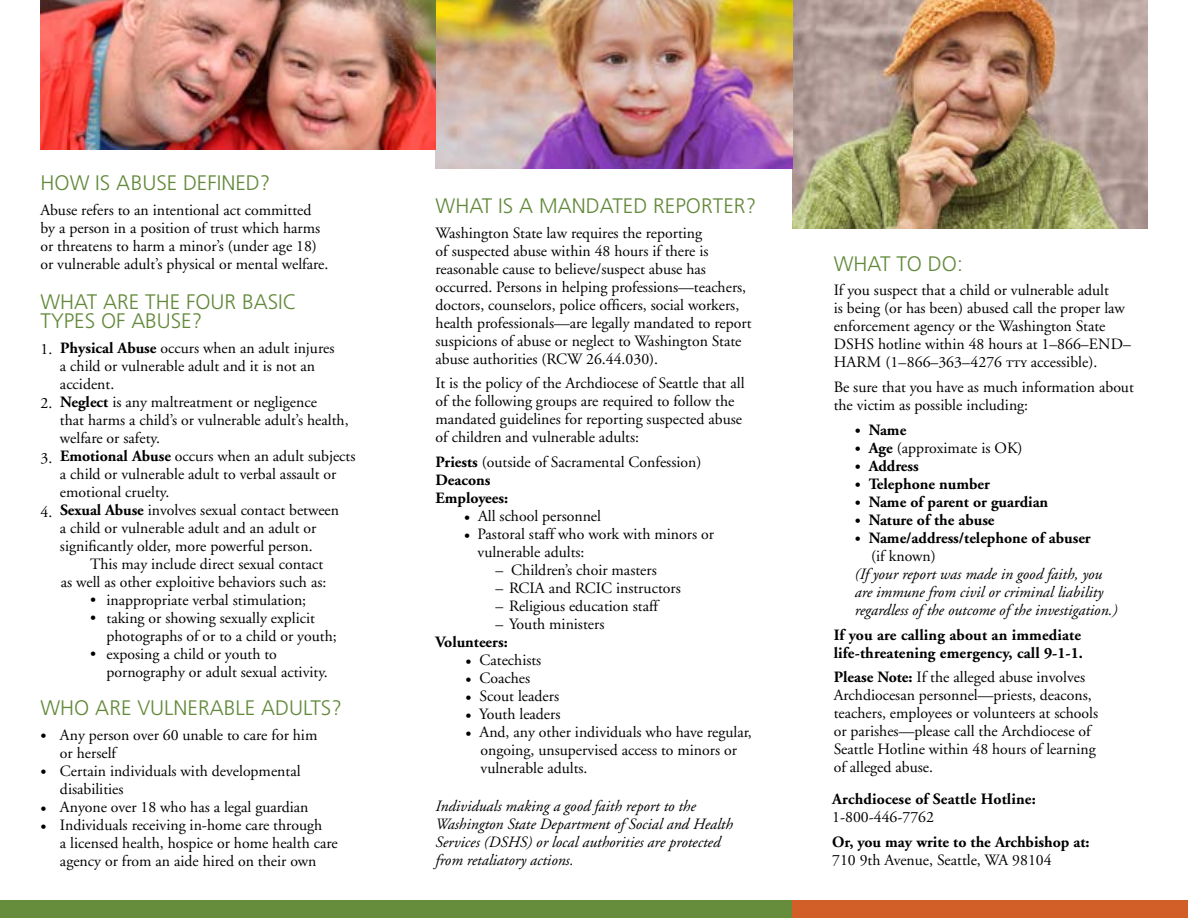
<style>
.page{position:relative;width:1188px;height:918px;background:#fff}
.page>*{position:absolute;margin:0;border:0;box-sizing:border-box;transform-origin:0 0}
.t1{font:300 21px/19.5px "Frutiger";color:#62893a}
.t2{font:15.75px/18px "Adobe Garamond";color:#000}
.t3{font:italic 15.75px/18px "Adobe Garamond";color:#000}
.t4{font:700 15.75px/18px "Adobe Garamond";color:#000}
.s1{font-weight:700}
.s2{font-family:"Adobe Garamond Pro";font-size:15px}
.s3{font-weight:400}
</style>
<div class="page">
<img style="left:792px;top:0;width:355px;height:229px">
<img style="left:436px;top:0;width:356px;height:169px">
<div style="left:0;top:901px;width:793px;height:17px;background:#658d3c"></div>
<div style="left:793px;top:901px;width:395px;height:17px;background:#d15f27"></div>
<img style="left:40px;top:0;width:396px;height:149px">
<h1 class="t1" style="left:40px;top:173px;width:231px">HOW IS ABUSE DEFINED?</h1>
<p class="t2" style="left:40px;top:201px;width:289px">Abuse refers to an intentional act committed by a person in a position of trust which harms or threatens to harm a minor’s (under age 18) or vulnerable adult’s physical or mental welfare.</p>
<h1 class="t1" style="left:40px;top:292px;width:258px">WHAT ARE THE FOUR BASIC<br>TYPES OF ABUSE?</h1>
<p class="t2" style="left:60px;top:339px;width:276px;text-indent:-19px">1. <span class="s1">Physical Abuse</span> occurs when an adult injures a child or vulnerable adult and it is not an accident.</p>
<p class="t2" style="left:60px;top:393px;width:290px;text-indent:-19px">2. <span class="s1">Neglect</span> is any maltreatment or negligence<br>that harms a child’s or vulnerable adult’s health, welfare or safety.</p>
<p class="t2" style="left:60px;top:447px;width:297px;text-indent:-19px">3. <span class="s1">Emotional Abuse</span> occurs when an adult subjects a child or vulnerable adult to verbal assault or emotional cruelty.</p>
<p class="t2" style="left:40px;top:501px;width:300px;text-align:center">4. <span class="s1">Sexual Abuse</span> involves sexual contact between a child or vulnerable adult and an adult or significantly older, more powerful person.</p>
<p class="t2" style="left:61px;top:555px;width:267px;text-align:right">This may include direct sexual contact<br>as well as other exploitive behaviors such as:</p>
<p class="t2" style="left:90px;top:591px;width:218px">• inappropriate verbal stimulation;</p>
<p class="t2" style="left:107px;top:609px;width:232px;text-indent:-17px">• taking or showing sexually explicit photographs of or to a child or youth;</p>
<p class="t2" style="left:107px;top:645px;width:223px;text-indent:-17px">• exposing a child or youth to pornography or adult sexual activity.</p>
<h1 class="t1" style="left:40px;top:698px;width:303px">WHO ARE VULNERABLE ADULTS?</h1>
<p class="t2" style="left:60px;top:726px;width:259px;text-indent:-19px">• Any person over 60 unable to care for him or herself</p>
<p class="t2" style="left:60px;top:762px;width:242px;text-indent:-19px">• Certain individuals with developmental disabilities</p>
<p class="t2" style="left:40px;top:798px;width:270px">• Anyone over 18 who has a legal guardian</p>
<p class="t2" style="left:60px;top:816px;width:279px;text-indent:-19px">• Individuals receiving in-home care through<br>a licensed health, hospice or home health care agency or from an aide hired on their own</p>
<h1 class="t1" style="left:436px;top:196px;width:322px">WHAT IS A MANDATED REPORTER?</h1>
<p class="t2" style="left:436px;top:224px;width:318px">Washington State law requires the reporting<br>of suspected abuse within 48 hours if there is reasonable cause to believe/suspect abuse has occurred. Persons in helping professions—teachers, doctors, counselors, police officers, social workers, health professionals—are legally mandated to report suspicions of abuse or neglect to Washington State abuse authorities (RCW 26.44.030).</p>
<p class="t2" style="left:436px;top:375px;width:311px">It is the policy of the Archdiocese of Seattle that all of the following groups are required to follow the mandated guidelines for reporting suspected abuse of children and vulnerable adults:</p>
<p class="t2" style="left:436px;top:454px;width:267px"><span class="s1">Priests</span> (outside of Sacramental Confession)<br><span class="s1">Deacons<br>Employees:</span></p>
<p class="t2" style="left:464px;top:508px;width:139px">• All school personnel</p>
<p class="t2" style="left:478px;top:526px;width:238px;text-indent:-13px">• Pastoral staff who work with minors or vulnerable adults:</p>
<p class="t2" style="left:496px;top:562px;width:163px">– Children’s choir masters</p>
<p class="t2" style="left:496px;top:580px;width:187px">– RCIA and RCIC instructors</p>
<p class="t2" style="left:496px;top:598px;width:164px">– Religious education staff</p>
<p class="t2" style="left:496px;top:616px;width:110px">– Youth ministers</p>
<p class="t4" style="left:436px;top:634px;width:74px">Volunteers:</p>
<p class="t2" style="left:466px;top:652px;width:77px">• Catechists</p>
<p class="t2" style="left:466px;top:670px;width:66px">• Coaches</p>
<p class="t2" style="left:466px;top:688px;width:95px">• Scout leaders</p>
<p class="t2" style="left:466px;top:706px;width:96px">• Youth leaders</p>
<p class="t2" style="left:481px;top:724px;width:273px;text-indent:-15px">• And, any other individuals who have regular, ongoing, unsupervised access to minors or vulnerable adults.</p>
<p class="t3" style="left:436px;top:798px;width:299px">Individuals making a good faith report to the Washington State Department of Social and Health Services (DSHS) or local authorities are protected from retaliatory actions.</p>
<h1 class="t1" style="left:834px;top:253px;width:131px">WHAT TO DO:</h1>
<p class="t2" style="left:834px;top:282px;width:299px">If you suspect that a child or vulnerable adult<br>is being (or has been) abused call the proper law enforcement agency or the Washington State DSHS hotline within 48 hours at 1–866–END– HARM (1–866–363–4276 <span class="s2">tty</span> accessible).</p>
<p class="t2" style="left:834px;top:378px;width:302px">Be sure that you have as much information about the victim as possible including:</p>
<p class="t4" style="left:855px;top:421px;width:53px"><span class="s3">•</span> Name</p>
<p class="t2" style="left:855px;top:439px;width:169px">• <span class="s1">Age</span> (approximate is OK)</p>
<p class="t4" style="left:855px;top:457px;width:66px"><span class="s3">•</span> Address</p>
<p class="t4" style="left:855px;top:475px;width:137px"><span class="s3">•</span> Telephone number</p>
<p class="t4" style="left:855px;top:493px;width:195px"><span class="s3">•</span> Name of parent or guardian</p>
<p class="t4" style="left:855px;top:511px;width:141px"><span class="s3">•</span> Nature of the abuse</p>
<p class="t4" style="left:871px;top:529px;width:221px;text-indent:-17px"><span class="s3">•</span> Name/address/telephone of abuser <span class="s3">(if known)</span></p>
<p class="t3" style="left:855px;top:565px;width:264px">(If your report was made in good faith, you are immune from civil or criminal liability regardless of the outcome of the investigation.)</p>
<p class="t4" style="left:834px;top:626px;width:251px">If you are calling about an immediate life-threatening emergency, call 9-1-1.</p>
<p class="t2" style="left:834px;top:669px;width:266px"><span class="s1">Please Note:</span> If the alleged abuse involves Archdiocesan personnel—priests, deacons, teachers, employees or volunteers at schools or parishes—please call the Archdiocese of Seattle Hotline within 48 hours of learning of alleged abuse.</p>
<p class="t4" style="left:832px;top:790px;width:205px">Archdiocese of Seattle Hotline:</p>
<p class="t2" style="left:832px;top:808px;width:103px">1-800-446-7762</p>
<p class="t4" style="left:832px;top:833px;width:259px">Or, you may write to the Archbishop at:</p>
<p class="t2" style="left:832px;top:851px;width:221px">710 9th Avenue, Seattle, WA 98104</p>
</div>
